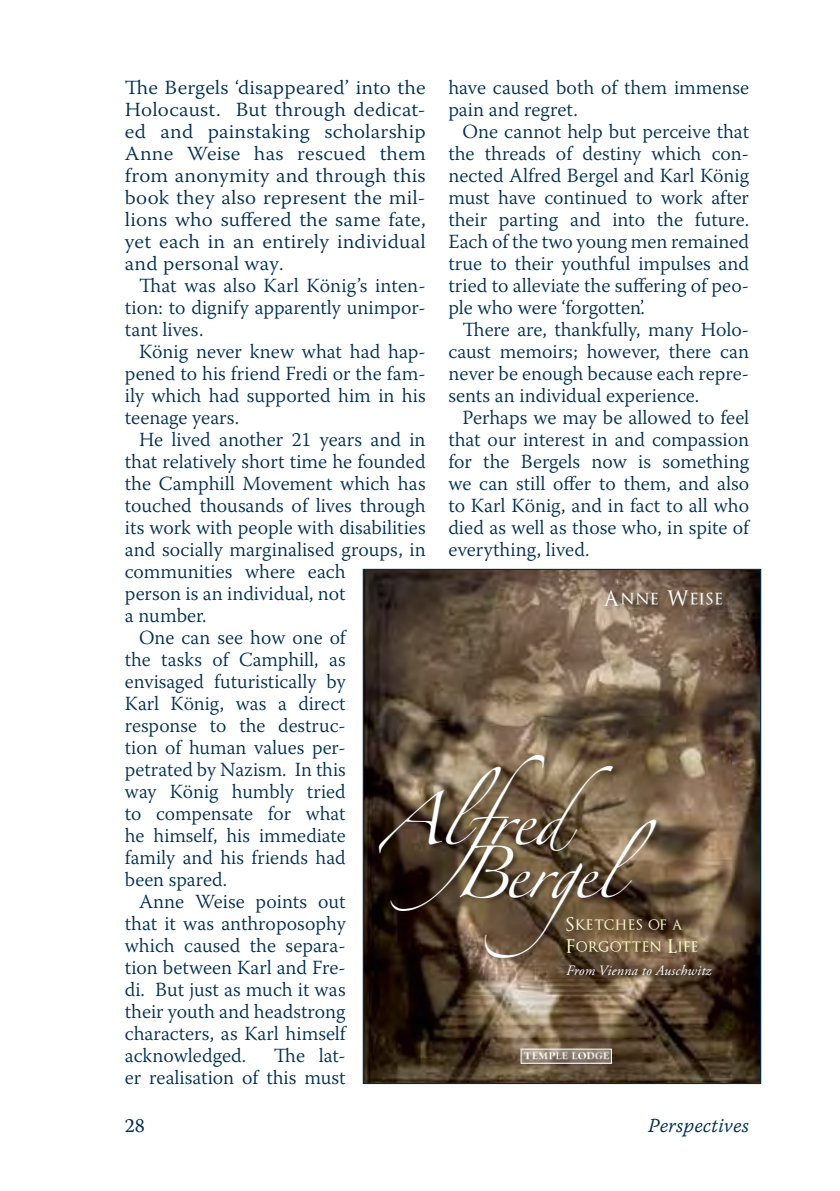
<style>
.page{position:relative;width:840px;height:1191px;background:#fff}
.page>*{position:absolute;margin:0;border:0;box-sizing:border-box;transform-origin:0 0}
.t1{font:46.2px/52.8px "Zapfino";color:#fff}
.t2{font:21.2px "Optimus Princeps";letter-spacing:.075em;color:#fff}
.t3{font:300 20px/22px "Warnock Pro";color:#002d4f;text-align:justify}
.t4{font:300 20px/22px "Warnock Pro";color:#002d4f;text-align:justify;scale:1.06 1}
.t5{font:20px "Warnock Pro Light It Capt";color:#002d4f}
.t6{font:20px "Warnock Pro";color:#002d4f}
.t7{font:18.4px/21.4px "Optimus Princeps";letter-spacing:.05em;color:#fffbcc}
.t8{font:italic 14.2px "Adobe Garamond Pro";letter-spacing:.015em;color:#fff}
</style>
<div class="page">
<img style="left:364px;top:571px;width:394px;height:165px">
<img style="left:364px;top:736px;width:394px;height:346px">
<img style="left:561px;top:912px;width:165px;height:48px">
<img style="left:561px;top:960px;width:197px;height:114px">
<img style="left:599px;top:584px;width:159px;height:101px">
<img style="left:522px;top:1051px;width:87px;height:10px">
<div style="left:520px;top:1049px;width:91px;height:14px;border:1px solid #fff"></div>
<p class="t4" style="left:125px;top:76px;width:285px">The Bergels ‘disappeared’ into the Holocaust. But through dedicat&shy;ed and painstaking scholarship Anne Weise has rescued them from anonymity and through this book they also represent the mil&shy;lions who suffered the same fate, yet each in an entirely individual and personal way.</p>
<p class="t3" style="left:125px;top:274px;width:302px;text-indent:14px">That was also Karl König’s inten&shy;tion: to dignify apparently unimpor&shy;tant lives.</p>
<p class="t3" style="left:125px;top:340px;width:302px;text-indent:14px">König never knew what had hap&shy;pened to his friend Fredi or the fam&shy;ily which had supported him in his teenage years.</p>
<p class="t3" style="left:139px;top:428px;width:288px">He lived another 21 years and in</p>
<p class="t3" style="left:125px;top:450px;width:302px">that relatively short time he founded</p>
<p class="t3" style="left:125px;top:472px;width:302px">the Camphill Movement which has</p>
<p class="t3" style="left:125px;top:494px;width:302px">touched thousands of lives through</p>
<p class="t3" style="left:125px;top:516px;width:302px">its work with people with disabilities</p>
<p class="t3" style="left:125px;top:538px;width:302px">and socially marginalised groups, in</p>
<p class="t3" style="left:125px;top:560px;width:222px">communities where each</p>
<p class="t3" style="left:125px;top:582px;width:222px">person is an individual, not</p>
<p class="t3" style="left:125px;top:604px;width:83px">a number.</p>
<p class="t3" style="left:139px;top:626px;width:208px">One can see how one of</p>
<p class="t3" style="left:125px;top:648px;width:222px">the tasks of Camphill, as</p>
<p class="t3" style="left:125px;top:670px;width:222px">envisaged futuristically by</p>
<p class="t3" style="left:125px;top:692px;width:222px">Karl König, was a direct</p>
<p class="t3" style="left:125px;top:714px;width:222px">response to the destruc-</p>
<p class="t3" style="left:125px;top:736px;width:222px">tion of human values per-</p>
<p class="t3" style="left:125px;top:758px;width:222px">petrated by Nazism. In this</p>
<p class="t3" style="left:125px;top:780px;width:222px">way König humbly tried</p>
<p class="t3" style="left:125px;top:802px;width:222px">to compensate for what</p>
<p class="t3" style="left:125px;top:824px;width:222px">he himself, his immediate</p>
<p class="t3" style="left:125px;top:846px;width:222px">family and his friends had</p>
<p class="t3" style="left:125px;top:868px;width:104px">been spared.</p>
<p class="t3" style="left:139px;top:890px;width:208px">Anne Weise points out</p>
<p class="t3" style="left:125px;top:912px;width:222px">that it was anthroposophy</p>
<p class="t3" style="left:125px;top:934px;width:222px">which caused the separa-</p>
<p class="t3" style="left:125px;top:956px;width:222px">tion between Karl and Fre-</p>
<p class="t3" style="left:125px;top:978px;width:222px">di. But just as much it was</p>
<p class="t3" style="left:125px;top:1000px;width:222px">their youth and headstrong</p>
<p class="t3" style="left:125px;top:1022px;width:222px">characters, as Karl himself</p>
<p class="t3" style="left:125px;top:1044px;width:123px">acknowledged.</p>
<p class="t3" style="left:448px;top:76px;width:302px">have caused both of them immense pain and regret.</p>
<p class="t3" style="left:448px;top:120px;width:302px;text-indent:14px">One cannot help but perceive that the threads of destiny which con&shy;nected Alfred Bergel and Karl König must have continued to work after their parting and into the future.<br>Each of the two young men remained true to their youthful impulses and tried to alleviate the suffering of peo&shy;ple who were ‘forgotten’.</p>
<p class="t3" style="left:448px;top:318px;width:302px;text-indent:14px">There are, thankfully, many Holo&shy;caust memoirs; however, there can never be enough because each repre&shy;sents an individual experience.</p>
<p class="t3" style="left:448px;top:406px;width:302px;text-indent:14px">Perhaps we may be allowed to feel that our interest in and compassion for the Bergels now is something we can still offer to them, and also to Karl König, and in fact to all who died as well as those who, in spite of everything, lived.</p>
<p class="t2" style="left:602px;top:587px;width:121px">Anne Weise</p>
<h1 class="t1" style="left:452px;top:801px;width:205px;text-indent:-72px">Alfred<br>Bergel</h1>
<p class="t7" style="left:566px;top:915px;width:133px">Sketches of a<br>Forgotten Life</p>
<p class="t8" style="left:566px;top:962px;width:146px">From Vienna to Auschwitz</p>
<p class="t3" style="left:125px;top:1044px;width:222px;text-align:right">The lat-<br>er realisation of this must</p>
<p class="t6" style="left:125px;top:1113px;width:22px">28</p>
<p class="t5" style="left:648px;top:1113px;width:102px">Perspectives</p>
</div>
